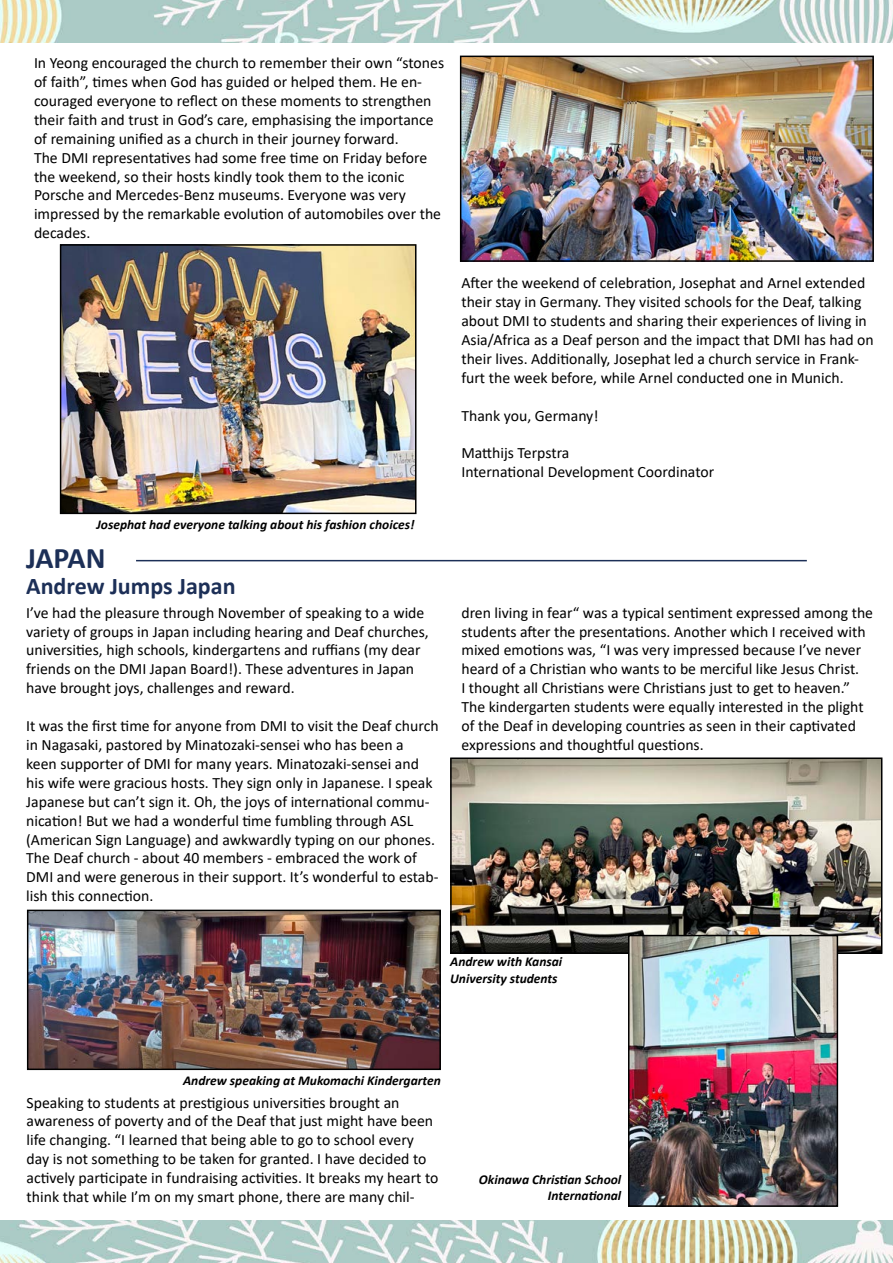
<style>
.page{position:relative;width:893px;height:1263px;background:#fff}
.page>*{position:absolute;margin:0;border:0;box-sizing:border-box;transform-origin:0 0}
.t1{font:700 30px "Calibri";letter-spacing:-.01em;color:#1c2f57}
.t2{font:700 24px "Calibri";color:#1c2f57}
.t3{font:15.75px/18.9px "Calibri";color:#000}
.t4{font:italic 700 13.5px/16.2px "Calibri";color:#000;text-align:right}
</style>
<div class="page">
<img style="left:1px;top:0;width:892px;height:43px">
<img style="left:0;top:1220px;width:893px;height:43px">
<img style="left:63px;top:247px;width:350px;height:264px">
<div style="left:60px;top:244px;width:356px;height:270px;border:2px solid #000"></div>
<img style="left:463px;top:59px;width:408px;height:200px">
<div style="left:460px;top:56px;width:414px;height:206px;border:2px solid #000"></div>
<hr style="left:136px;top:560px;width:671px;height:1px;background:#1c2f57">
<img style="left:30px;top:913px;width:408px;height:154px">
<div style="left:27px;top:910px;width:414px;height:160px;border:2px solid #000"></div>
<img style="left:453px;top:760px;width:426px;height:191px">
<div style="left:450px;top:757px;width:432px;height:197px;border:2px solid #000"></div>
<img style="left:631px;top:938px;width:204px;height:266px">
<div style="left:628px;top:935px;width:210px;height:272px;border:2px solid #000"></div>
<p class="t3" style="left:34px;top:53px;width:412px">In Yeong encouraged the church to remember their own “stones of faith”, times when God has guided or helped them. He en&shy;couraged everyone to reflect on these moments to strengthen their faith and trust in God’s care, emphasising the importance of remaining unified as a church in their journey forward.<br>The DMI representatives had some free time on Friday before the weekend, so their hosts kindly took them to the iconic Porsche and Mercedes-Benz museums. Everyone was very impressed by the remarkable evolution of automobiles over the decades.</p>
<p class="t4" style="left:96px;top:516px;width:320px">Josephat had everyone talking about his fashion choices!</p>
<h1 class="t1" style="left:26px;top:537px;width:81px">JAPAN</h1>
<h2 class="t2" style="left:26px;top:569px;width:211px">Andrew Jumps Japan</h2>
<p class="t3" style="left:26px;top:603px;width:404px">I’ve had the pleasure through November of speaking to a wide variety of groups in Japan including hearing and Deaf churches, universities, high schools, kindergartens and ruffians (my dear friends on the DMI Japan Board!). These adventures in Japan have brought joys, challenges and reward.</p>
<p class="t3" style="left:26px;top:716px;width:414px">It was the first time for anyone from DMI to visit the Deaf church in Nagasaki, pastored by Minatozaki-sensei who has been a<br>keen supporter of DMI for many years. Minatozaki-sensei and his wife were gracious hosts. They sign only in Japanese. I speak Japanese but can’t sign it. Oh, the joys of international commu&shy;nication! But we had a wonderful time fumbling through ASL (American Sign Language) and awkwardly typing on our phones.<br>The Deaf church - about 40 members - embraced the work of DMI and were generous in their support. It’s wonderful to estab&shy;lish this connection.</p>
<p class="t3" style="left:461px;top:273px;width:414px">After the weekend of celebration, Josephat and Arnel extended their stay in Germany. They visited schools for the Deaf, talking about DMI to students and sharing their experiences of living in Asia/Africa as a Deaf person and the impact that DMI has had on their lives. Additionally, Josephat led a church service in Frank&shy;furt the week before, while Arnel conducted one in Munich.</p>
<p class="t3" style="left:461px;top:405px;width:139px">Thank you, Germany!</p>
<p class="t3" style="left:461px;top:443px;width:254px">Matthijs Terpstra<br>International Development Coordinator</p>
<p class="t3" style="left:461px;top:603px;width:413px">dren living in fear“ was a typical sentiment expressed among the students after the presentations. Another which I received with mixed emotions was, “I was very impressed because I’ve never heard of a Christian who wants to be merciful like Jesus Christ.<br>I thought all Christians were Christians just to get to heaven.” The kindergarten students were equally interested in the plight of the Deaf in developing countries as seen in their captivated expressions and thoughtful questions.</p>
<p class="t4" style="left:450px;top:953px;width:114px;text-align:left">Andrew with Kansai<br>University students</p>
<p class="t4" style="left:183px;top:1072px;width:259px">Andrew speaking at Mukomachi Kindergarten</p>
<p class="t3" style="left:27px;top:1092px;width:413px">Speaking to students at prestigious universities brought an awareness of poverty and of the Deaf that just might have been life changing. “I learned that being able to go to school every day is not something to be taken for granted. I have decided to actively participate in fundraising activities. It breaks my heart to think that while I’m on my smart phone, there are many chil-</p>
<p class="t4" style="left:479px;top:1171px;width:144px">Okinawa Christian School<br>International</p>
</div>
